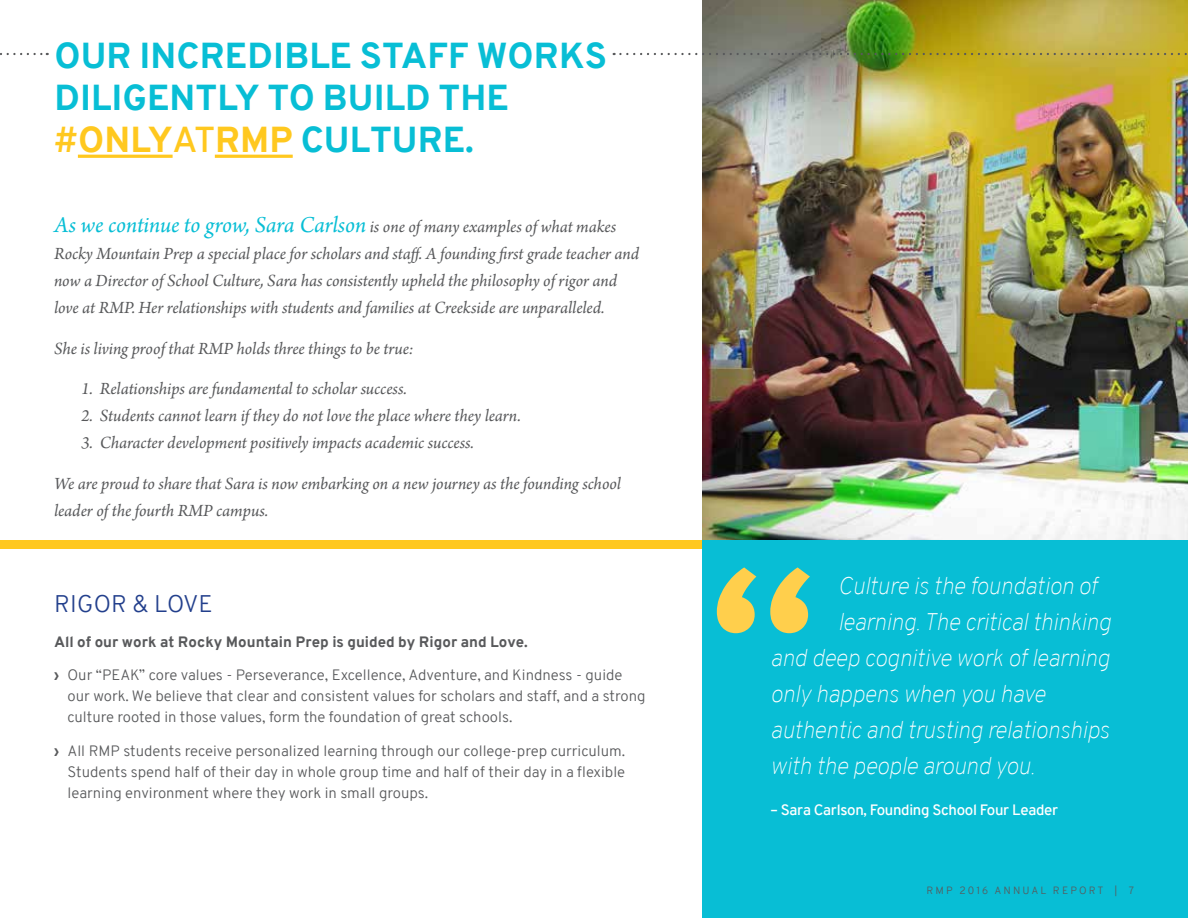
<style>
.page{position:relative;width:1188px;height:918px;background:#fff}
.page>*{position:absolute;margin:0;border:0;box-sizing:border-box;transform-origin:0 0}
.t1{font:700 223.8px "Overpass";color:#ffcf4c}
.t2{font:700 36px/42px "Overpass";letter-spacing:-.015em;color:#08bed5}
.t3{font:italic 200 24px "Overpass";letter-spacing:-.02em;color:#fff}
.t4{font:italic 24px "Arno Pro";letter-spacing:-.005em;color:#08bed5}
.t5{font:300 24px "Overpass";letter-spacing:.01em;color:#223f8c}
.t6{font:italic 18px/27px "Arno Pro";letter-spacing:-.005em;color:#58595b}
.t7{font:300 15px/21px "Overpass";color:#58595b}
.t8{font:700 15px "Overpass";color:#58595b}
.t9{font:15px "Overpass";letter-spacing:-.02em;color:#fff}
.t10{font:300 10.5px "Overpass";letter-spacing:.2em;color:#58595b}
.s1{font-weight:400;color:#ffc81f}
.s2{color:#ffc81f}
.s3{font-size:18px;color:#58595b}
.s4{font-weight:700}
</style>
<div class="page">
<div style="left:0;top:540px;width:1188px;height:9px;background:#ffc81f"></div>
<div style="left:702px;top:540px;width:486px;height:378px;background:#08bed5"></div>
<img style="left:702px;top:0;width:486px;height:540px">
<hr style="left:78px;top:155px;width:95px;height:3px;background:#ffc81f">
<hr style="left:215px;top:155px;width:78px;height:3px;background:#ffc81f">
<svg style="left:0;top:53px;width:48px;height:2px"></svg>
<svg style="left:614px;top:53px;width:574px;height:2px"></svg>
<h2 class="t2" style="left:54px;top:34px;width:555px">OUR INCREDIBLE STAFF WORKS<br>DILIGENTLY TO BUILD THE <span class="s1">#</span><span class="s2">ONLY</span><span class="s1">AT</span><span class="s2">RMP</span> CULTURE.</h2>
<h3 class="t4" style="left:54px;top:211px;width:564px">As we continue to grow, Sara Carlson <span class="s3">is one of many examples of what makes</span></h3>
<p class="t6" style="left:54px;top:241px;width:587px">Rocky Mountain Prep a special place for scholars and staff. A founding first grade teacher and now a Director of School Culture, Sara has consistently upheld the philosophy of rigor and love at RMP. Her relationships with students and families at Creekside are unparalleled.</p>
<p class="t6" style="left:54px;top:336px;width:361px">She is living proof that RMP holds three things to be true:</p>
<p class="t6" style="left:81px;top:376px;width:327px">1. Relationships are fundamental to scholar success.</p>
<p class="t6" style="left:81px;top:403px;width:441px">2. Students cannot learn if they do not love the place where they learn.</p>
<p class="t6" style="left:81px;top:430px;width:394px">3. Character development positively impacts academic success.</p>
<p class="t6" style="left:54px;top:471px;width:569px">We are proud to share that Sara is now embarking on a new journey as the founding school leader of the fourth RMP campus.</p>
<h3 class="t5" style="left:54px;top:589px;width:160px">RIGOR &amp; LOVE</h3>
<p class="t8" style="left:54px;top:632px;width:475px">All of our work at Rocky Mountain Prep is guided by Rigor and Love.</p>
<p class="t7" style="left:68px;top:664px;width:580px;text-indent:-14px"><span class="s4">›</span> Our “PEAK” core values - Perseverance, Excellence, Adventure, and Kindness - guide our work. We believe that clear and consistent values for scholars and staff, and a strong culture rooted in those values, form the foundation of great schools.</p>
<p class="t7" style="left:68px;top:740px;width:559px;text-align:justify;text-indent:-14px"><span class="s4">›</span> All RMP students receive personalized learning through our college-prep curriculum.<br>Students spend half of their day in whole group time and half of their day in a flexible learning environment where they work in small groups.</p>
<h1 class="t1" style="left:709px;top:509px;width:110px">“</h1>
<h3 class="t3" style="left:838px;top:571px;width:261px">Culture is the foundation of</h3>
<h3 class="t3" style="left:838px;top:607px;width:275px">learning. The critical thinking</h3>
<h3 class="t3" style="left:771px;top:643px;width:341px">and deep cognitive work of learning</h3>
<h3 class="t3" style="left:771px;top:679px;width:277px">only happens when you have</h3>
<h3 class="t3" style="left:771px;top:715px;width:341px">authentic and trusting relationships</h3>
<h3 class="t3" style="left:771px;top:751px;width:266px">with the people around you.</h3>
<p class="t9" style="left:771px;top:801px;width:289px">– Sara Carlson, Founding School Four Leader</p>
<p class="t10" style="left:927px;top:884px;width:209px">RMP 2016 ANNUAL REPORT | 7</p>
</div>
